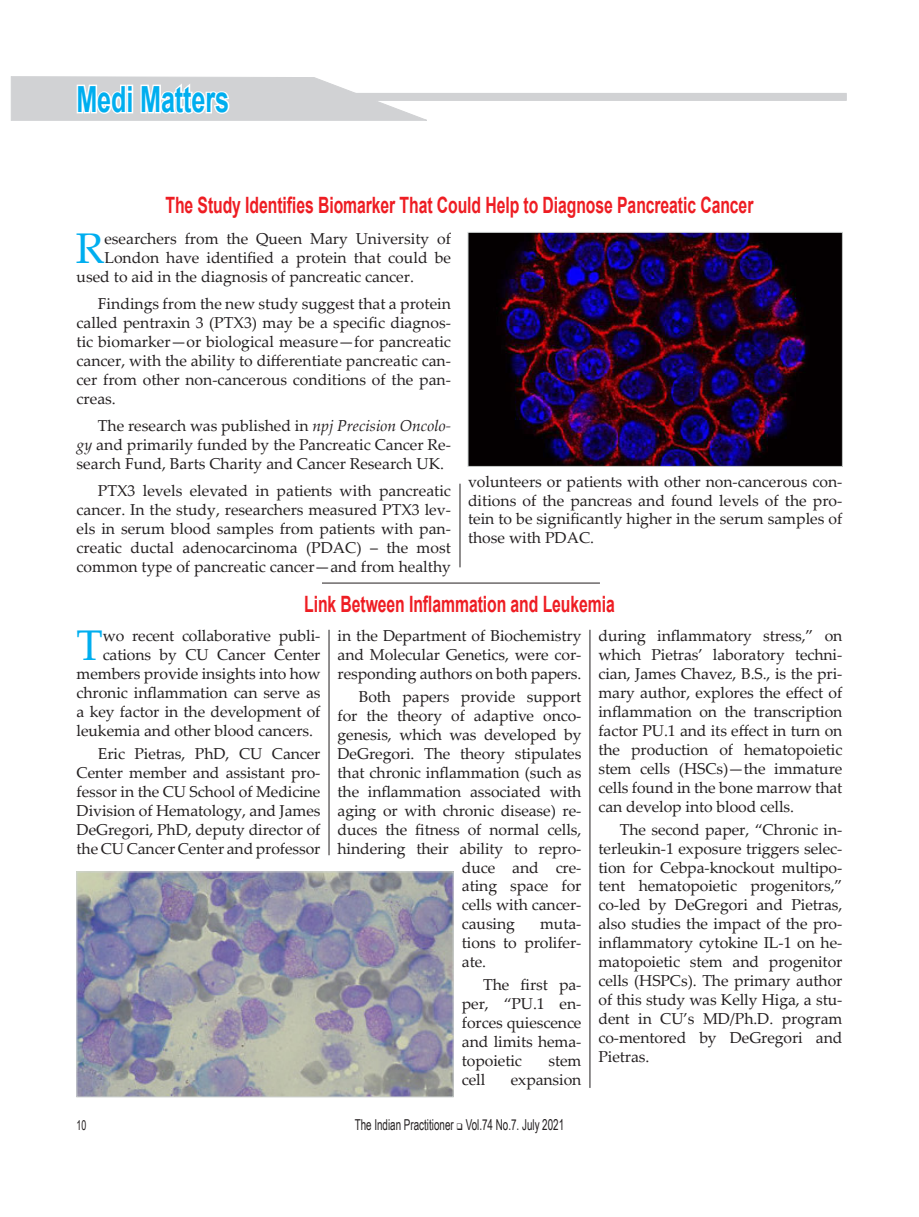
<style>
.page{position:relative;width:919px;height:1217px;background:#fff}
.page>*{position:absolute;margin:0;border:0;box-sizing:border-box;transform-origin:0 0}
._2_Col{font:42.9px "Palatino Linotype";color:#00aeef}
._3_col{font:42.9px "Palatino Linotype";color:#00aeef}
.Subhead{font:700 36px "Arial";letter-spacing:-.005em;color:#00aeef;scale:.7 1}
.Subhead-2{font:700 22.5px "Arial";letter-spacing:-.005em;color:#ee1d23;scale:.7 1}
._3_col-2{font:15.75px/18.9px "Palatino Linotype";letter-spacing:-.005em;color:#231f20;text-align:justify}
._2_Col-2{font:15.75px/18.9px "Palatino Linotype";color:#231f20;text-align:justify}
.t1{font:15px "Arial Narrow";color:#231f20;scale:.8 1}
.t2{font:13.5px "Arial Narrow";color:#231f20;scale:.8 1}
.s1{font-style:italic}
</style>
<div class="page">
<div style="left:77px;top:93px;width:769px;height:8px;background:#d1d2d4"></div>
<svg style="left:11px;top:76px;width:416px;height:45px"></svg>
<hr style="left:459px;top:483px;width:1px;height:84px;background:#231f20">
<hr style="left:322px;top:582px;width:278px;height:1px;background:#231f20">
<hr style="left:589px;top:629px;width:1px;height:458px;background:#231f20">
<hr style="left:329px;top:629px;width:1px;height:226px;background:#231f20">
<img style="left:470px;top:234px;width:370px;height:230px">
<div style="left:468px;top:232px;width:374px;height:234px;border:1px solid #ced2d1"></div>
<img style="left:79px;top:873px;width:372px;height:221px">
<div style="left:77px;top:871px;width:376px;height:225px;border:1px solid #ced2d1"></div>
<p class="Subhead" style="left:76px;top:74px;width:220px">Medi Matters</p>
<p class="Subhead-2" style="left:165px;top:189px;width:841px">The Study Identifies Biomarker That Could Help to Diagnose Pancreatic Cancer</p>
<p class="_2_Col" style="left:76px;top:218px;width:30px">R</p>
<p class="_2_Col-2" style="left:104px;top:228px;width:348px">esearchers from the Queen Mary University of</p>
<p class="_2_Col-2" style="left:104px;top:247px;width:348px">London have identified a protein that could be</p>
<p class="_2_Col-2" style="left:77px;top:266px;width:339px">used to aid in the diagnosis of pancreatic cancer.</p>
<p class="_2_Col-2" style="left:77px;top:294px;width:376px;text-indent:21px">Findings from the new study suggest that a protein called pentraxin 3 (PTX3) may be a specific diagnos&shy;tic biomarker—or biological measure—for pancreatic cancer, with the ability to differentiate pancreatic can&shy;cer from other non-cancerous conditions of the pan&shy;creas.</p>
<p class="_2_Col-2" style="left:77px;top:415px;width:376px;text-indent:21px">The research was published in <span class="s1">npj Precision Oncolo&shy;gy</span> and primarily funded by the Pancreatic Cancer Re&shy;search Fund, Barts Charity and Cancer Research UK.</p>
<p class="_2_Col-2" style="left:77px;top:481px;width:376px;text-indent:21px">PTX3 levels elevated in patients with pancreatic cancer. In the study, researchers measured PTX3 lev&shy;els in serum blood samples from patients with pan&shy;creatic ductal adenocarcinoma (PDAC) – the most common type of pancreatic cancer—and from healthy</p>
<p class="_2_Col-2" style="left:468px;top:471px;width:376px">volunteers or patients with other non-cancerous con&shy;ditions of the pancreas and found levels of the pro&shy;tein to be significantly higher in the serum samples of those with PDAC.</p>
<p class="Subhead-2" style="left:304px;top:588px;width:445px">Link Between Inflammation and Leukemia</p>
<p class="_3_col" style="left:77px;top:615px;width:28px">T</p>
<p class="_3_col-2" style="left:103px;top:625px;width:219px">wo recent collaborative publi-</p>
<p class="_3_col-2" style="left:103px;top:644px;width:219px">cations by CU Cancer Center</p>
<p class="_3_col-2" style="left:77px;top:663px;width:245px">members provide insights into how</p>
<p class="_3_col-2" style="left:77px;top:682px;width:245px">chronic inflammation can serve as</p>
<p class="_3_col-2" style="left:77px;top:701px;width:245px">a key factor in the development of</p>
<p class="_3_col-2" style="left:77px;top:720px;width:238px">leukemia and other blood cancers.</p>
<p class="_3_col-2" style="left:77px;top:743px;width:245px;text-indent:21px">Eric Pietras, PhD, CU Cancer Center member and assistant pro&shy;fessor in the CU School of Medicine Division of Hematology, and James DeGregori, PhD, deputy director of the CU Cancer Center and professor</p>
<p class="t2" style="left:77px;top:1115px;width:14px">10</p>
<p class="_3_col-2" style="left:337px;top:625px;width:245px">in the Department of Biochemistry and Molecular Genetics, were cor&shy;responding authors on both papers.</p>
<p class="_3_col-2" style="left:359px;top:686px;width:224px">Both papers provide support</p>
<p class="_3_col-2" style="left:337px;top:705px;width:245px">for the theory of adaptive onco-</p>
<p class="_3_col-2" style="left:337px;top:724px;width:245px">genesis, which was developed by</p>
<p class="_3_col-2" style="left:337px;top:743px;width:245px">DeGregori. The theory stipulates</p>
<p class="_3_col-2" style="left:337px;top:762px;width:245px">that chronic inflammation (such as</p>
<p class="_3_col-2" style="left:337px;top:781px;width:245px">the inflammation associated with</p>
<p class="_3_col-2" style="left:337px;top:800px;width:245px">aging or with chronic disease) re-</p>
<p class="_3_col-2" style="left:337px;top:819px;width:245px">duces the fitness of normal cells,</p>
<p class="_3_col-2" style="left:337px;top:838px;width:245px">hindering their ability to repro-</p>
<p class="_3_col-2" style="left:462px;top:856px;width:121px">duce and cre-</p>
<p class="_3_col-2" style="left:462px;top:875px;width:121px">ating space for</p>
<p class="_3_col-2" style="left:462px;top:894px;width:121px">cells with cancer-</p>
<p class="_3_col-2" style="left:462px;top:913px;width:55px">causing</p>
<p class="_3_col-2" style="left:462px;top:913px;width:121px;text-indent:78px">muta&shy;tions to prolifer&shy;ate.</p>
<p class="_3_col-2" style="left:462px;top:974px;width:121px;text-indent:21px">The first pa&shy;per, “PU.1 en&shy;forces quiescence and limits hema&shy;topoietic</p>
<p class="_3_col-2" style="left:548px;top:1050px;width:35px">stem</p>
<p class="_3_col-2" style="left:462px;top:1069px;width:25px">cell</p>
<p class="_3_col-2" style="left:511px;top:1069px;width:72px">expansion</p>
<p class="t1" style="left:355px;top:1113px;width:263px">The Indian Practitioner ❑ Vol.74 No.7. July 2021</p>
<p class="_3_col-2" style="left:598px;top:625px;width:245px">during inflammatory stress,” on which Pietras’ laboratory techni&shy;cian, James Chavez, B.S., is the pri&shy;mary author, explores the effect of inflammation on the transcription factor PU.1 and its effect in turn on the production of hematopoietic stem cells (HSCs)—the immature cells found in the bone marrow that can develop into blood cells.</p>
<p class="_3_col-2" style="left:598px;top:819px;width:245px;text-indent:21px">The second paper, “Chronic in&shy;terleukin-1 exposure triggers selec&shy;tion for Cebpa-knockout multipo&shy;tent hematopoietic progenitors,” co-led by DeGregori and Pietras, also studies the impact of the pro&shy;inflammatory cytokine IL-1 on he&shy;matopoietic stem and progenitor cells (HSPCs). The primary author of this study was Kelly Higa, a stu&shy;dent in CU’s MD/Ph.D. program co-mentored by DeGregori and Pietras.</p>
</div>
